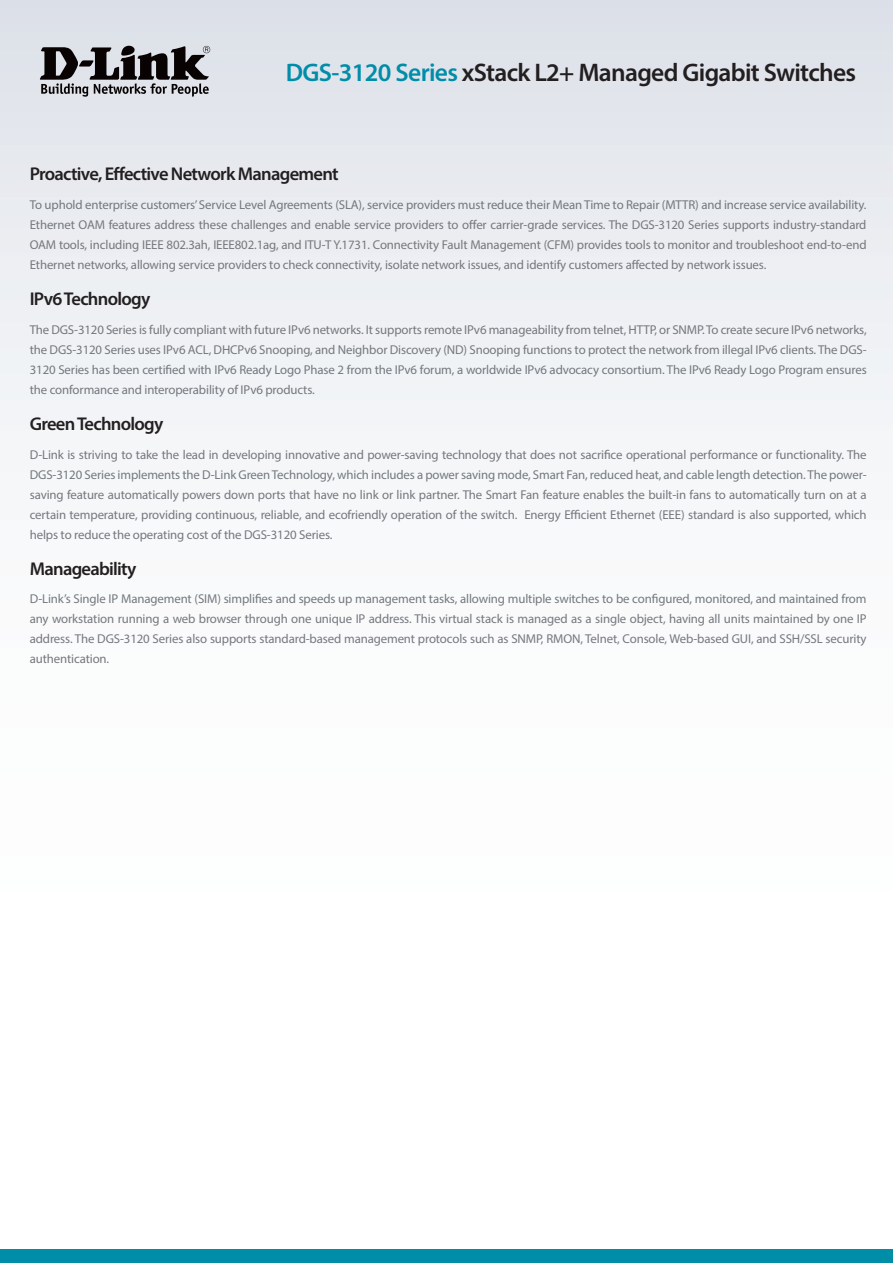
<style>
.page{position:relative;width:893px;height:1263px;background:#fff}
.page>*{position:absolute;margin:0;border:0;box-sizing:border-box;transform-origin:0 0}
.t1{font:600 25.5px "Myriad Pro";letter-spacing:-.025em;color:#231f20}
.t2{font:600 18.6px "Myriad Pro";letter-spacing:-.04em;color:#231f20}
.t3{font:12.9px/20px "Myriad Pro";letter-spacing:-.01em;color:#74787d;text-align:justify}
.s1{color:#008da8}
</style>
<div class="page">
<div style="left:0;top:0;width:893px;height:1084px;background:linear-gradient(to bottom,#e3e6ec,#fff)"></div>
<div style="left:0;top:1249px;width:893px;height:14px;background:#008da8"></div>
<svg style="left:40px;top:46px;width:170px;height:51px;background:#807f83"></svg>
<h1 class="t1" style="left:286px;top:56px;width:572px"><span class="s1">DGS-3120 Series</span> xStack L2+ Managed Gigabit Switches</h1>
<h2 class="t2" style="left:30px;top:162px;width:310px">Proactive, Effective Network Management</h2>
<p class="t3" style="left:30px;top:195px;width:838px">To uphold enterprise customers’ Service Level Agreements (SLA), service providers must reduce their Mean Time to Repair (MTTR) and increase service availability.<br>Ethernet OAM features address these challenges and enable service providers to offer carrier-grade services. The DGS-3120 Series supports industry-standard OAM tools, including IEEE 802.3ah, IEEE802.1ag, and ITU-T Y.1731. Connectivity Fault Management (CFM) provides tools to monitor and troubleshoot end-to-end Ethernet networks, allowing service providers to check connectivity, isolate network issues, and identify customers affected by network issues.</p>
<h2 class="t2" style="left:30px;top:287px;width:122px">IPv6 Technology</h2>
<p class="t3" style="left:30px;top:319px;width:838px">The DGS-3120 Series is fully compliant with future IPv6 networks. It supports remote IPv6 manageability from telnet, HTTP, or SNMP. To create secure IPv6 networks, the DGS-3120 Series uses IPv6 ACL, DHCPv6 Snooping, and Neighbor Discovery (ND) Snooping functions to protect the network from illegal IPv6 clients. The DGS-3120 Series has been certified with IPv6 Ready Logo Phase 2 from the IPv6 forum, a worldwide IPv6 advocacy consortium. The IPv6 Ready Logo Program ensures the conformance and interoperability of IPv6 products.</p>
<h2 class="t2" style="left:30px;top:412px;width:135px">Green Technology</h2>
<p class="t3" style="left:30px;top:444px;width:838px">D-Link is striving to take the lead in developing innovative and power-saving technology that does not sacrifice operational performance or functionality. The DGS-3120 Series implements the D-Link Green Technology, which includes a power saving mode, Smart Fan, reduced heat, and cable length detection. The power&shy;saving feature automatically powers down ports that have no link or link partner. The Smart Fan feature enables the built-in fans to automatically turn on at a certain temperature, providing continuous, reliable, and ecofriendly operation of the switch. Energy Efficient Ethernet (EEE) standard is also supported, which helps to reduce the operating cost of the DGS-3120 Series.</p>
<h2 class="t2" style="left:30px;top:556px;width:108px">Manageability</h2>
<p class="t3" style="left:30px;top:589px;width:838px">D-Link’s Single IP Management (SIM) simplifies and speeds up management tasks, allowing multiple switches to be configured, monitored, and maintained from any workstation running a web browser through one unique IP address. This virtual stack is managed as a single object, having all units maintained by one IP address. The DGS-3120 Series also supports standard-based management protocols such as SNMP, RMON, Telnet, Console, Web-based GUI, and SSH/SSL security authentication.</p>
</div>
